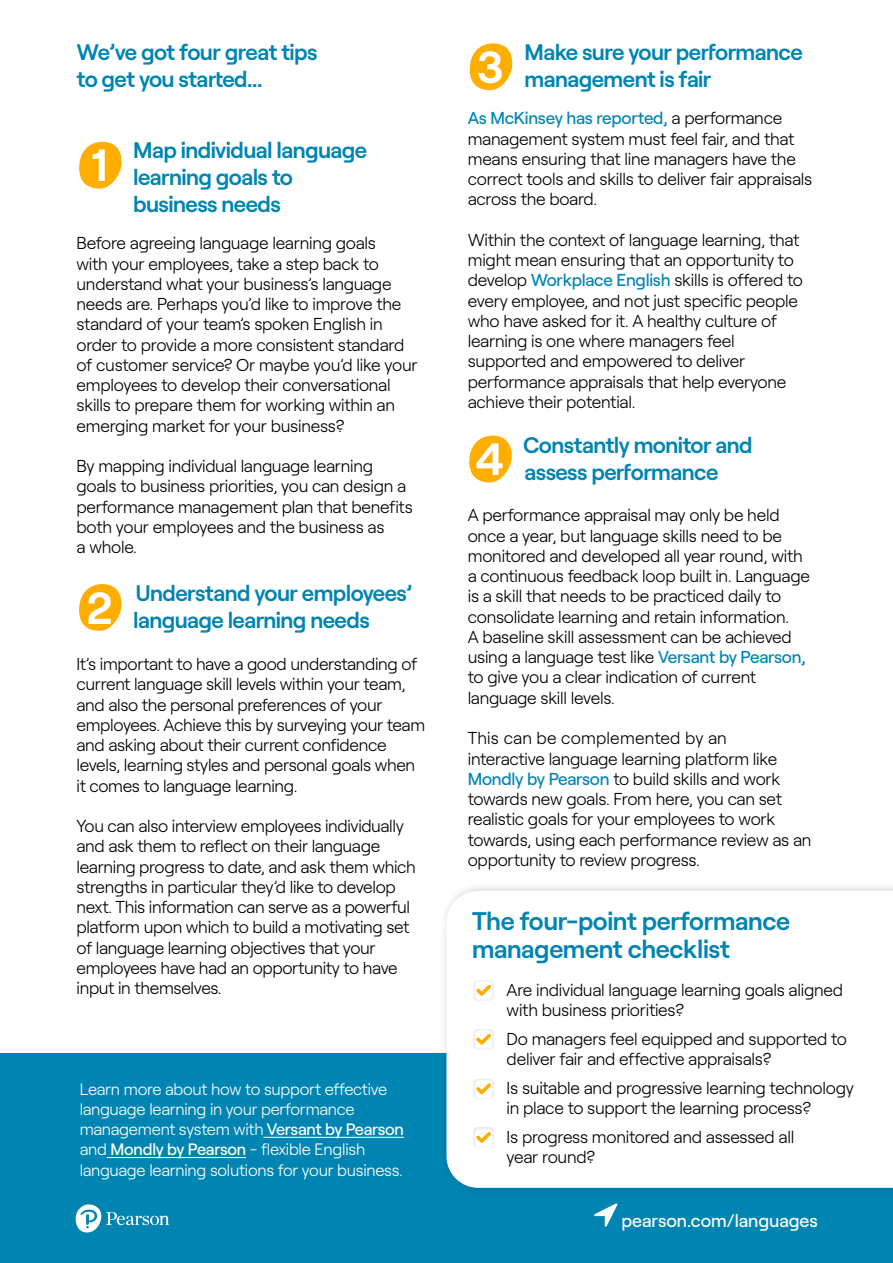
<style>
.page{position:relative;width:893px;height:1263px;background:#fff}
.page>*{position:absolute;margin:0;border:0;box-sizing:border-box;transform-origin:0 0}
.t1{font:600 45px "Roobert";color:#fff}
.t2{font:600 25.5px/28.5px "Roobert";letter-spacing:-.015em;color:#0085b2}
.t3{font:600 22.5px/27px "Roobert";letter-spacing:-.025em;color:#0085b2}
.t4{font:500 18px "Roobert";color:#fff}
.t5{font:300 17.25px/20.2px "Roobert";letter-spacing:-.015em;color:#000}
.t6{font:300 16.5px/20.2px "Roobert";letter-spacing:-.015em;color:#fff}
.s1{font-weight:500}
.s2{font-weight:500;color:#0085b2}
</style>
<div class="page">
<div style="left:0;top:1053px;width:893px;height:210px;background:#0085b2"></div>
<div style="left:439px;top:881px;width:454px;height:316px;background:#000;opacity:.2"></div>
<svg style="left:446px;top:891px;width:447px;height:297px"></svg>
<div style="left:459px;top:969px;width:47px;height:33px;background:#000;opacity:.21"></div>
<svg style="left:476px;top:985px;width:15px;height:11px"></svg>
<div style="left:459px;top:1018px;width:47px;height:33px;background:#000;opacity:.21"></div>
<svg style="left:476px;top:1034px;width:15px;height:11px"></svg>
<div style="left:459px;top:1067px;width:47px;height:33px;background:#000;opacity:.21"></div>
<svg style="left:476px;top:1083px;width:15px;height:11px"></svg>
<div style="left:459px;top:1116px;width:47px;height:33px;background:#000;opacity:.21"></div>
<svg style="left:476px;top:1132px;width:15px;height:11px"></svg>
<svg style="left:469px;top:43px;width:44px;height:47px"></svg>
<svg style="left:79px;top:142px;width:43px;height:47px"></svg>
<svg style="left:469px;top:436px;width:43px;height:46px"></svg>
<svg style="left:79px;top:584px;width:43px;height:47px"></svg>
<hr style="left:263px;top:1137px;width:141px;height:1px;background:#fff">
<hr style="left:107px;top:1157px;width:139px;height:1px;background:#fff">
<svg style="left:76px;top:1204px;width:93px;height:28px"></svg>
<svg style="left:594px;top:1203px;width:23px;height:23px"></svg>
<h3 class="t3" style="left:77px;top:37px;width:242px">We’ve got four great tips to get you started...</h3>
<h3 class="t3" style="left:133px;top:135px;width:235px">Map individual language learning goals to business needs</h3>
<p class="t5" style="left:77px;top:232px;width:343px">Before agreeing language learning goals<br>with your employees, take a step back to understand what your business’s language needs are. Perhaps you’d like to improve the standard of your team’s spoken English in order to provide a more consistent standard of customer service? Or maybe you’d like your employees to develop their conversational skills to prepare them for working within an emerging market for your business?</p>
<p class="t5" style="left:77px;top:455px;width:338px">By mapping individual language learning goals to business priorities, you can design a performance management plan that benefits both your employees and the business as<br>a whole.</p>
<h3 class="t3" style="left:133px;top:578px;width:281px">Understand your employees’ language learning needs</h3>
<p class="t5" style="left:77px;top:652px;width:350px">It’s important to have a good understanding of current language skill levels within your team, and also the personal preferences of your employees. Achieve this by surveying your team and asking about their current confidence levels, learning styles and personal goals when it comes to language learning.</p>
<p class="t5" style="left:77px;top:814px;width:341px">You can also interview employees individually and ask them to reflect on their language learning progress to date, and ask them which strengths in particular they’d like to develop next. This information can serve as a powerful platform upon which to build a motivating set of language learning objectives that your employees have had an opportunity to have input in themselves.</p>
<h1 class="t1" style="left:91px;top:131px;width:19px">1</h1>
<h1 class="t1" style="left:87px;top:573px;width:27px">2</h1>
<p class="t6" style="left:80px;top:1077px;width:326px">Learn more about how to support effective language learning in your performance management system with <span class="s1">Versant by Pearson </span>and <span class="s1">Mondly by Pearson</span> - flexible English language learning solutions for your business.</p>
<h3 class="t3" style="left:524px;top:37px;width:280px">Make sure your performance management is fair</h3>
<p class="t5" style="left:468px;top:107px;width:346px"><span class="s2">As McKinsey has reported,</span> a performance management system must feel fair, and that means ensuring that line managers have the correct tools and skills to deliver fair appraisals across the board.</p>
<p class="t5" style="left:468px;top:228px;width:337px">Within the context of language learning, that might mean ensuring that an opportunity to develop <span class="s2">Workplace English</span> skills is offered to every employee, and not just specific people who have asked for it. A healthy culture of learning is one where managers feel supported and empowered to deliver performance appraisals that help everyone achieve their potential.</p>
<h3 class="t3" style="left:523px;top:430px;width:231px">Constantly monitor and assess performance</h3>
<p class="t5" style="left:468px;top:504px;width:344px">A performance appraisal may only be held once a year, but language skills need to be monitored and developed all year round, with a continuous feedback loop built in. Language is a skill that needs to be practiced daily to consolidate learning and retain information.<br>A baseline skill assessment can be achieved using a language test like <span class="s2">Versant by Pearson, </span>to give you a clear indication of current language skill levels.</p>
<p class="t5" style="left:468px;top:727px;width:345px">This can be complemented by an<br>interactive language learning platform like <span class="s2">Mondly by Pearson</span> to build skills and work towards new goals. From here, you can set realistic goals for your employees to work towards, using each performance review as an opportunity to review progress.</p>
<h1 class="t1" style="left:476px;top:32px;width:29px">3</h1>
<h1 class="t1" style="left:475px;top:425px;width:31px">4</h1>
<h2 class="t2" style="left:472px;top:904px;width:320px">The four-point performance management checklist</h2>
<p class="t5" style="left:507px;top:979px;width:338px">Are individual language learning goals aligned with business priorities?</p>
<p class="t5" style="left:507px;top:1028px;width:342px">Do managers feel equipped and supported to deliver fair and effective appraisals?</p>
<p class="t5" style="left:507px;top:1077px;width:349px">Is suitable and progressive learning technology in place to support the learning process?</p>
<p class="t5" style="left:507px;top:1126px;width:289px">Is progress monitored and assessed all year round?</p>
<p class="t4" style="left:621px;top:1206px;width:198px">pearson.com/languages</p>
</div>
